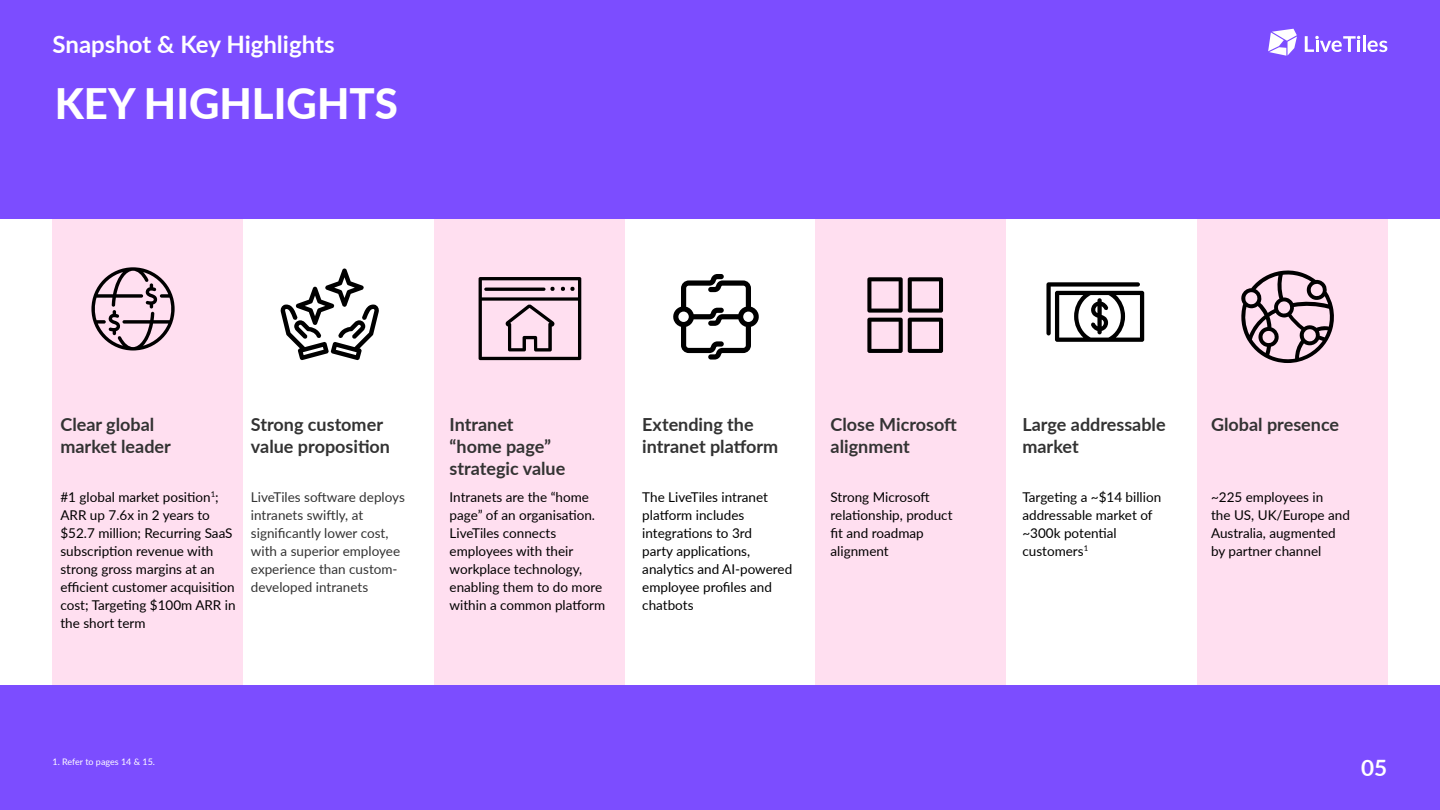
<style>
.page{position:relative;width:1440px;height:810px;background:#fff}
.page>*{position:absolute;margin:0;border:0;box-sizing:border-box;transform-origin:0 0}
.Header_1{font:800 42px "Lato";color:#fff}
.t1{font:700 24px "Lato";color:#fff}
.t2{font:700 22.5px "Lato";color:#fff}
.Subheader{font:700 18px/21.8px "Lato";color:#333}
.Body_Copy_18_24{font:13.5px/18px "Lato";color:#000}
.Body_Bullet_18_21pt{font:13.5px/18px "Lato";color:#333}
.Footnote{font:9px "Lato";color:#fff}
</style>
<div class="page">
<div style="left:52px;top:190px;width:191px;height:496px;background:#ffdff0"></div>
<div style="left:434px;top:190px;width:191px;height:496px;background:#ffdff0"></div>
<div style="left:815px;top:190px;width:191px;height:496px;background:#ffdff0"></div>
<div style="left:1197px;top:190px;width:191px;height:496px;background:#ffdff0"></div>
<div style="left:0;top:0;width:1440px;height:219px;background:#7c4dff"></div>
<div style="left:0;top:686px;width:1440px;height:124px;background:#7c4dff"></div>
<svg style="left:1268px;top:29px;width:29px;height:27px"></svg>
<svg style="left:1305px;top:36px;width:82px;height:16px"></svg>
<svg style="left:91px;top:267px;width:84px;height:84px"></svg>
<svg style="left:280px;top:269px;width:99px;height:91px"></svg>
<svg style="left:673px;top:274px;width:86px;height:86px"></svg>
<svg style="left:867px;top:277px;width:76px;height:76px"></svg>
<svg style="left:1241px;top:270px;width:93px;height:93px"></svg>
<svg style="left:1046px;top:282px;width:98px;height:60px"></svg>
<svg style="left:479px;top:277px;width:102px;height:83px"></svg>
<p class="t1" style="left:53px;top:26px;width:283px">Snapshot &amp; Key Highlights</p>
<p class="Header_1" style="left:55px;top:72px;width:345px">KEY HIGHLIGHTS</p>
<p class="Subheader" style="left:60px;top:413px;width:112px">Clear global market leader</p>
<p class="Body_Copy_18_24" style="left:60px;top:487px;width:177px">#1 global market position<sup>1</sup>;<br>ARR up 7.6x in 2 years to $52.7 million; Recurring SaaS subscription revenue with strong gross margins at an efficient customer acquisition cost; Targeting $100m ARR in the short term</p>
<p class="Subheader" style="left:251px;top:413px;width:141px">Strong customer value proposition</p>
<p class="Body_Bullet_18_21pt" style="left:251px;top:487px;width:155px">LiveTiles software deploys intranets swiftly, at significantly lower cost, with a superior employee experience than custom&shy;developed intranets</p>
<p class="Subheader" style="left:450px;top:413px;width:117px">Intranet “home page” strategic value</p>
<p class="Body_Copy_18_24" style="left:450px;top:487px;width:157px">Intranets are the “home page” of an organisation.<br>LiveTiles connects employees with their workplace technology, enabling them to do more within a common platform</p>
<p class="Subheader" style="left:642px;top:413px;width:137px">Extending the intranet platform</p>
<p class="Body_Copy_18_24" style="left:642px;top:487px;width:151px">The LiveTiles intranet platform includes integrations to 3rd<br>party applications, analytics and AI-powered employee profiles and chatbots</p>
<p class="Subheader" style="left:831px;top:413px;width:128px">Close Microsoft alignment</p>
<p class="Body_Copy_18_24" style="left:831px;top:487px;width:123px">Strong Microsoft relationship, product fit and roadmap alignment</p>
<p class="Subheader" style="left:1022px;top:413px;width:145px">Large addressable market</p>
<p class="Body_Copy_18_24" style="left:1022px;top:487px;width:140px">Targeting a ~$14 billion addressable market of ~300k potential customers<sup>1</sup></p>
<p class="Subheader" style="left:1211px;top:413px;width:130px">Global presence</p>
<p class="Body_Copy_18_24" style="left:1211px;top:487px;width:140px">~225 employees in<br>the US, UK/Europe and<br>Australia, augmented by partner channel</p>
<p class="Footnote" style="left:52px;top:755px;width:104px">1. Refer to pages 14 &amp; 15.</p>
<p class="t2" style="left:1361px;top:751px;width:28px">05</p>
</div>
